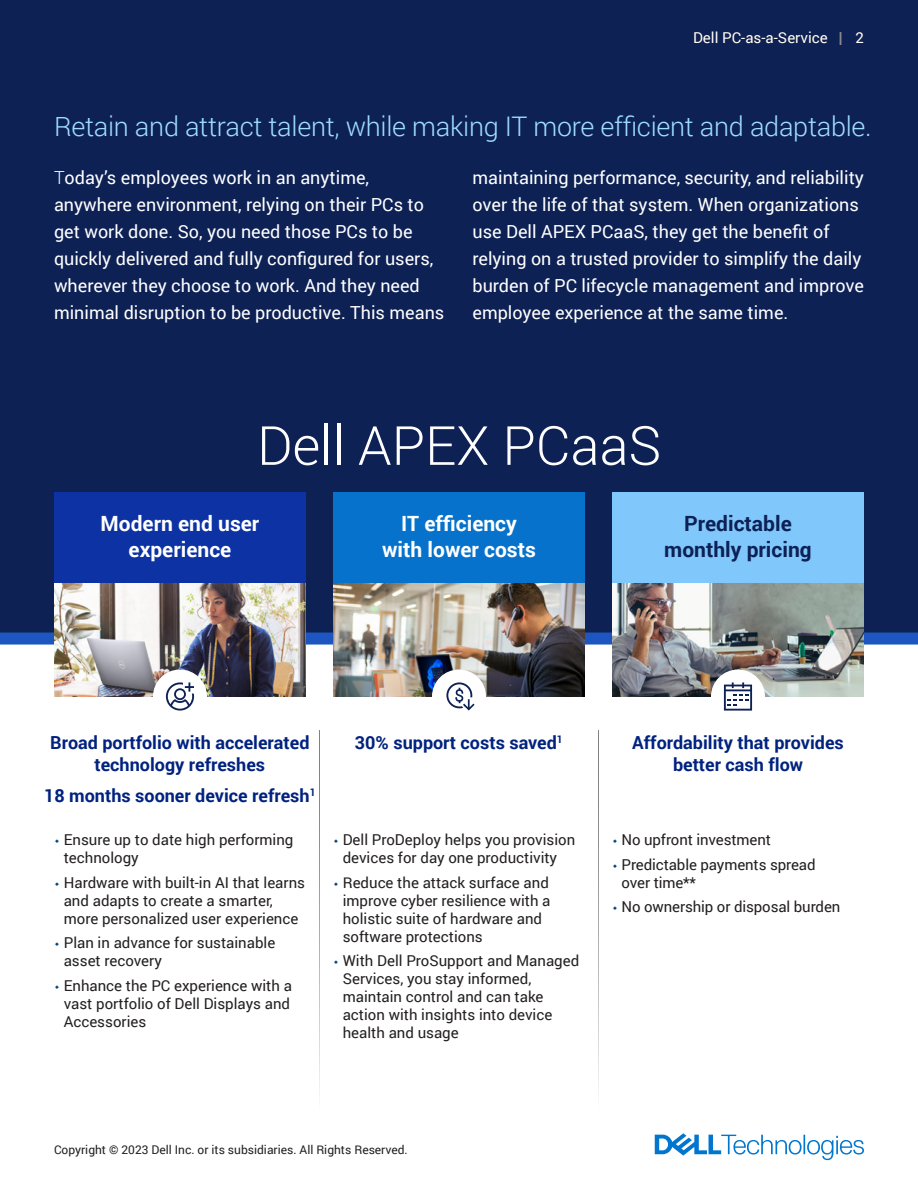
<style>
.page{position:relative;width:918px;height:1188px;background:#fff}
.page>*{position:absolute;margin:0;border:0;box-sizing:border-box;transform-origin:0 0}
.Section_Header{font:300 54px "Roboto";color:#fff}
.t1{font:300 27px "Roboto";letter-spacing:-.01em;color:#9fddff}
.Body_Copy_Header{font:700 21px/25.2px "Roboto";color:#fff;text-align:center}
.Body_Copy_Header-2{font:700 21px/25.2px "Roboto";color:#0d2155;text-align:center}
.Page_Copy{font:18px/27px "Roboto";color:#fff}
.Body_Sub-Header{font:700 18px/21.6px "Roboto";color:#00227f;text-align:center}
.t2{font:15px/18px "Roboto";color:#231f20}
.Small_Type___Page_Nu{font:15px "Roboto";color:#fff}
.t3{font:12px "Roboto";color:#231f20}
.s1{color:#808080}
.s2{font-weight:300}
.s3{font-family:"Dell Replica";color:#00447c}
</style>
<div class="page">
<hr style="left:319px;top:730px;width:1px;height:381px;background:#808080">
<hr style="left:598px;top:730px;width:1px;height:381px;background:#808080">
<div style="left:0;top:0;width:918px;height:639px;background:#0d2155"></div>
<div style="left:0;top:633px;width:918px;height:12px;background:#1d56c0"></div>
<img style="left:54px;top:583px;width:252px;height:114px">
<img style="left:612px;top:583px;width:252px;height:114px">
<img style="left:333px;top:583px;width:252px;height:114px">
<div style="left:153px;top:670px;width:54px;height:54px;background:#fff;border-radius:50%"></div>
<svg style="left:166px;top:682px;width:28px;height:29px"></svg>
<div style="left:711px;top:670px;width:54px;height:54px;background:#fff;border-radius:50%"></div>
<svg style="left:724px;top:682px;width:28px;height:29px"></svg>
<div style="left:432px;top:670px;width:54px;height:54px;background:#fff;border-radius:50%"></div>
<svg style="left:446px;top:682px;width:29px;height:29px"></svg>
<div style="left:54px;top:493px;width:252px;height:90px;background:#0c32a4"></div>
<div style="left:333px;top:493px;width:252px;height:90px;background:#0672cb"></div>
<div style="left:612px;top:493px;width:252px;height:90px;background:#80c7fb"></div>
<svg style="left:655px;top:1133px;width:209px;height:27px"></svg>
<p class="Small_Type___Page_Nu" style="left:693px;top:27px;width:151px">Dell PC-as-a-Service <span class="s1">|</span></p>
<p class="Small_Type___Page_Nu" style="left:856px;top:27px;width:10px">2</p>
<p class="t1" style="left:54px;top:108px;width:819px">Retain and attract talent, while making IT more efficient and adaptable.</p>
<p class="Page_Copy" style="left:54px;top:163px;width:392px"><span class="s2">T</span>oday’s employees work in an anytime, anywhere environment, relying on their PCs to get work done. So, you need those PCs to be quickly delivered and fully configured for users, wherever they choose to work. And they need minimal disruption to be productive. This means</p>
<p class="Page_Copy" style="left:472px;top:163px;width:393px">maintaining performance, security, and reliability over the life of that system. When organizations use Dell APEX PCaaS, they get the benefit of relying on a trusted provider to simplify the daily burden of PC lifecycle management and improve employee experience at the same time.</p>
<p class="Section_Header" style="left:257px;top:408px;width:405px">Dell APEX PCaaS</p>
<p class="Body_Copy_Header" style="left:101px;top:511px;width:160px">Modern end user experience</p>
<p class="Body_Copy_Header" style="left:382px;top:511px;width:155px">IT efficiency with lower costs</p>
<p class="Body_Copy_Header-2" style="left:664px;top:511px;width:149px">Predictable monthly pricing</p>
<p class="Body_Sub-Header" style="left:50px;top:731px;width:261px">Broad portfolio with accelerated technology refreshes</p>
<p class="Body_Sub-Header" style="left:44px;top:784px;width:273px">18 months sooner device refresh<sup>1</sup></p>
<p class="t2" style="left:64px;top:830px;width:231px;text-indent:-10px"><span class="s3">•</span> Ensure up to date high performing technology</p>
<p class="t2" style="left:64px;top:873px;width:243px;text-indent:-10px"><span class="s3">•</span> Hardware with built-in AI that learns and adapts to create a smarter, more personalized user experience</p>
<p class="t2" style="left:64px;top:934px;width:213px;text-indent:-10px"><span class="s3">•</span> Plan in advance for sustainable asset recovery</p>
<p class="t2" style="left:64px;top:976px;width:230px;text-indent:-10px"><span class="s3">•</span> Enhance the PC experience with a vast portfolio of Dell Displays and<br>Accessories</p>
<p class="Body_Sub-Header" style="left:355px;top:731px;width:210px">30% support costs saved<sup>1</sup></p>
<p class="t2" style="left:333px;top:830px;width:244px;text-align:center"><span class="s3">•</span> Dell ProDeploy helps you provision devices for day one productivity</p>
<p class="t2" style="left:343px;top:873px;width:209px;text-indent:-10px"><span class="s3">•</span> Reduce the attack surface and improve cyber resilience with a holistic suite of hardware and software protections</p>
<p class="t2" style="left:343px;top:952px;width:238px;text-indent:-10px"><span class="s3">•</span> With Dell ProSupport and Managed<br>Services, you stay informed, maintain control and can take action with insights into device health and usage</p>
<p class="Body_Sub-Header" style="left:632px;top:731px;width:213px">Affordability that provides better cash flow</p>
<p class="t2" style="left:612px;top:830px;width:161px"><span class="s3">•</span> No upfront investment</p>
<p class="t2" style="left:622px;top:855px;width:196px;text-indent:-10px"><span class="s3">•</span> Predictable payments spread over time**</p>
<p class="t2" style="left:612px;top:898px;width:230px"><span class="s3">•</span> No ownership or disposal burden</p>
<p class="t3" style="left:54px;top:1142px;width:355px">Copyright © 2023 Dell Inc. or its subsidiaries. All Rights Reserved.</p>
</div>
